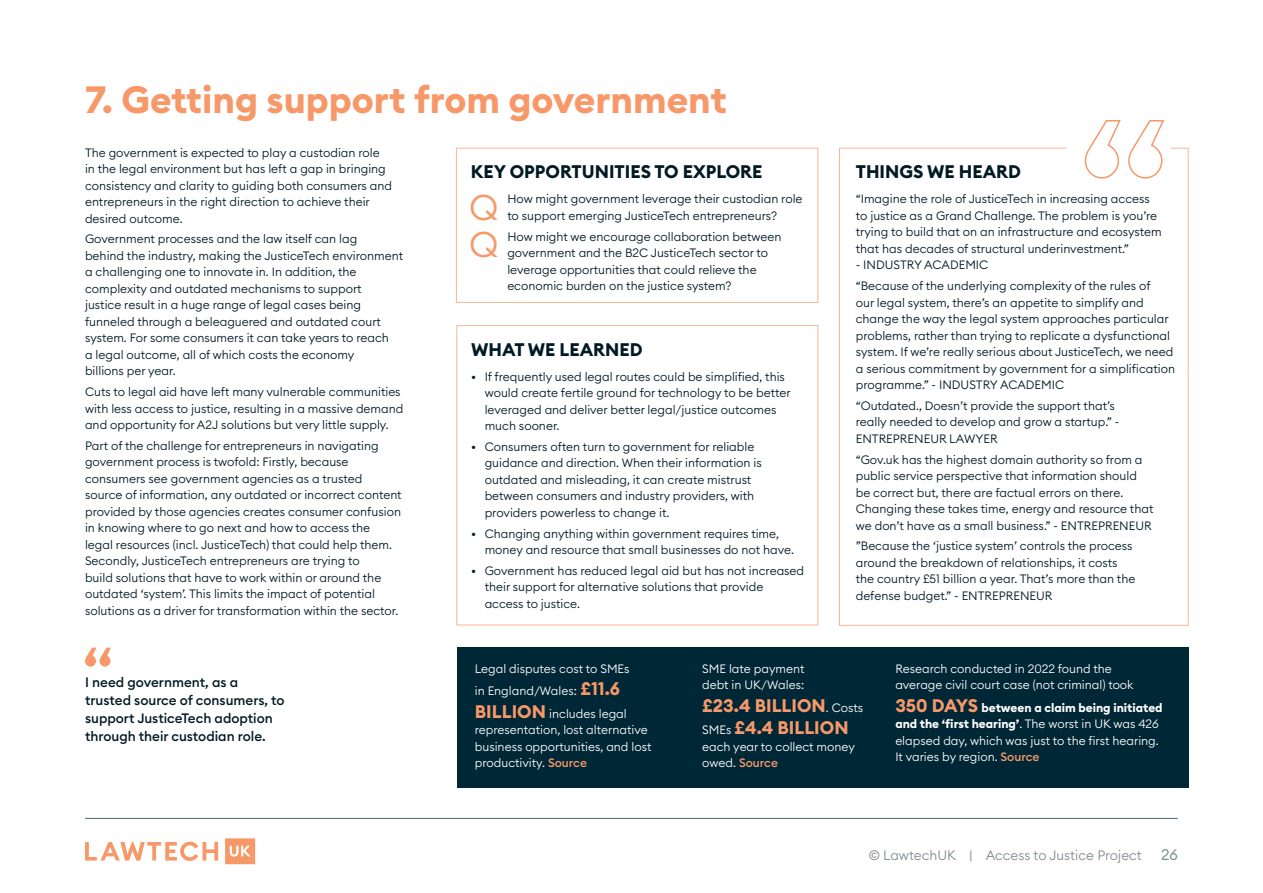
<style>
.page{position:relative;width:1263px;height:893px;background:#fff}
.page>*{position:absolute;margin:0;border:0;box-sizing:border-box;transform-origin:0 0}
.t1{font:700 37.5px "Euclid Circular B";color:#f79869}
.t2{font:300 35.25px "Euclid Circular B";color:#f79869}
.t3{font:700 18px "Euclid Circular B";color:#001a24}
.t4{font:700 18px/22.5px "Euclid Circular B";color:#f79869}
.t5{font:15.15px "Euclid Circular B";color:#80939b}
.t6{font:500 13.5px/18px "Euclid Circular B";color:#001a24}
.t7{font:300 13.5px "Euclid Circular B";color:#808d92}
.t8{font:300 12px/16.5px "Euclid Circular B";color:#001a24}
.t9{font:300 12px/16.5px "Euclid Circular B";color:#fff}
.s1{font-weight:700;font-size:18px;color:#f79869}
.s2{font-weight:500;color:#f79869}
.s3{font-weight:300;font-size:12px;color:#fff}
.s4{font-weight:700}
</style>
<div class="page">
<hr style="left:85px;top:818px;width:1093px;height:1px;background:#4d6872">
<svg style="left:225px;top:838px;width:30px;height:26px"></svg>
<svg style="left:85px;top:842px;width:133px;height:19px"></svg>
<div style="left:456px;top:148px;width:362px;height:155px;border:1px solid #f9b796"></div>
<div style="left:456px;top:325px;width:362px;height:300px;border:1px solid #f9b796"></div>
<div style="left:457px;top:648px;width:731px;height:140px;background:#002736"></div>
<svg style="left:85px;top:648px;width:26px;height:19px"></svg>
<svg style="left:839px;top:147px;width:350px;height:479px"></svg>
<svg style="left:1084px;top:120px;width:81px;height:59px"></svg>
<h1 class="t1" style="left:85px;top:75px;width:644px">7. Getting support from government</h1>
<p class="t8" style="left:85px;top:144px;width:309px">The government is expected to play a custodian role in the legal environment but has left a gap in bringing consistency and clarity to guiding both consumers and entrepreneurs in the right direction to achieve their desired outcome.</p>
<p class="t8" style="left:85px;top:231px;width:320px">Government processes and the law itself can lag<br>behind the industry, making the JusticeTech environment a challenging one to innovate in. In addition, the complexity and outdated mechanisms to support<br>justice result in a huge range of legal cases being funneled through a beleaguered and outdated court system. For some consumers it can take years to reach<br>a legal outcome, all of which costs the economy<br>billions per year.</p>
<p class="t8" style="left:85px;top:383px;width:320px">Cuts to legal aid have left many vulnerable communities with less access to justice, resulting in a massive demand and opportunity for A2J solutions but very little supply.</p>
<p class="t8" style="left:85px;top:437px;width:318px">Part of the challenge for entrepreneurs in navigating government process is twofold: Firstly, because consumers see government agencies as a trusted source of information, any outdated or incorrect content provided by those agencies creates consumer confusion in knowing where to go next and how to access the<br>legal resources (incl. JusticeTech) that could help them.<br>Secondly, JusticeTech entrepreneurs are trying to<br>build solutions that have to work within or around the outdated ‘system’. This limits the impact of potential solutions as a driver for transformation within the sector.</p>
<h3 class="t3" style="left:471px;top:160px;width:293px">KEY OPPORTUNITIES TO EXPLORE</h3>
<h2 class="t2" style="left:469px;top:185px;width:31px">Q</h2>
<p class="t8" style="left:507px;top:191px;width:297px">How might government leverage their custodian role to support emerging JusticeTech entrepreneurs?</p>
<h2 class="t2" style="left:469px;top:222px;width:31px">Q</h2>
<p class="t8" style="left:507px;top:228px;width:276px">How might we encourage collaboration between government and the B2C JusticeTech sector to leverage opportunities that could relieve the economic burden on the justice system?</p>
<h3 class="t3" style="left:471px;top:338px;width:173px">WHAT WE LEARNED</h3>
<p class="t8" style="left:485px;top:368px;width:307px;text-indent:-14px">• If frequently used legal routes could be simplified, this would create fertile ground for technology to be better leveraged and deliver better legal/justice outcomes much sooner.</p>
<p class="t8" style="left:485px;top:438px;width:279px;text-indent:-14px">• Consumers often turn to government for reliable guidance and direction. When their information is outdated and misleading, it can create mistrust between consumers and industry providers, with providers powerless to change it.</p>
<p class="t8" style="left:485px;top:525px;width:311px;text-indent:-14px">• Changing anything within government requires time, money and resource that small businesses do not have.</p>
<p class="t8" style="left:485px;top:562px;width:321px;text-indent:-14px">• Government has reduced legal aid but has not increased their support for alternative solutions that provide access to justice.</p>
<h3 class="t3" style="left:856px;top:160px;width:167px">THINGS WE HEARD</h3>
<p class="t8" style="left:856px;top:191px;width:307px">“Imagine the role of JusticeTech in increasing access to justice as a Grand Challenge. The problem is you’re trying to build that on an infrastructure and ecosystem that has decades of structural underinvestment.”</p>
<p class="t8" style="left:856px;top:255px;width:296px;line-height:20.7px">- INDUSTRY ACADEMIC<br>“Because of the underlying complexity of the rules of</p>
<p class="t8" style="left:856px;top:294px;width:321px">our legal system, there’s an appetite to simplify and change the way the legal system approaches particular problems, rather than trying to replicate a dysfunctional system. If we’re really serious about JusticeTech, we need a serious commitment by government for a simplification programme.” - INDUSTRY ACADEMIC</p>
<p class="t8" style="left:856px;top:397px;width:265px">“Outdated., Doesn’t provide the support that’s really needed to develop and grow a startup.” -<br>ENTREPRENEUR LAWYER</p>
<p class="t8" style="left:856px;top:451px;width:299px">“Gov.uk has the highest domain authority so from a public service perspective that information should be correct but, there are factual errors on there.<br>Changing these takes time, energy and resource that we don’t have as a small business.” - ENTREPRENEUR</p>
<p class="t8" style="left:856px;top:538px;width:281px">”Because the ‘justice system’ controls the process around the breakdown of relationships, it costs the country £51 billion a year. That’s more than the defense budget.” - ENTREPRENEUR</p>
<p class="t6" style="left:85px;top:673px;width:201px">I need government, as a trusted source of consumers, to support JusticeTech adoption through their custodian role.</p>
<p class="t9" style="left:475px;top:657px;width:156px;line-height:22.5px">Legal disputes cost to SMEs in England/Wales: <span class="s1">£11.6<br>BILLION</span> includes legal</p>
<p class="t9" style="left:475px;top:722px;width:178px">representation, lost alternative business opportunities, and lost productivity. <span class="s2">Source</span></p>
<p class="t9" style="left:702px;top:660px;width:104px">SME late payment debt in UK/Wales:</p>
<h3 class="t4" style="left:702px;top:695px;width:162px">£23.4 BILLION<span class="s3">. Costs<br>SMEs</span> £4.4 BILLION</h3>
<p class="t9" style="left:702px;top:738px;width:154px">each year to collect money owed. <span class="s2">Source</span></p>
<p class="t9" style="left:895px;top:660px;width:240px">Research conducted in 2022 found the average civil court case (not criminal) took</p>
<p class="t9" style="left:895px;top:699px;width:269px"><span class="s1">350 DAYS</span> <span class="s4">between a claim being initiated and the ‘first hearing’</span>. The worst in UK was 426 elapsed day, which was just to the first hearing.<br>It varies by region. <span class="s2">Source</span></p>
<p class="t7" style="left:869px;top:847px;width:275px">© LawtechUK | Access to Justice Project</p>
<p class="t5" style="left:1161px;top:845px;width:18px">26</p>
</div>
